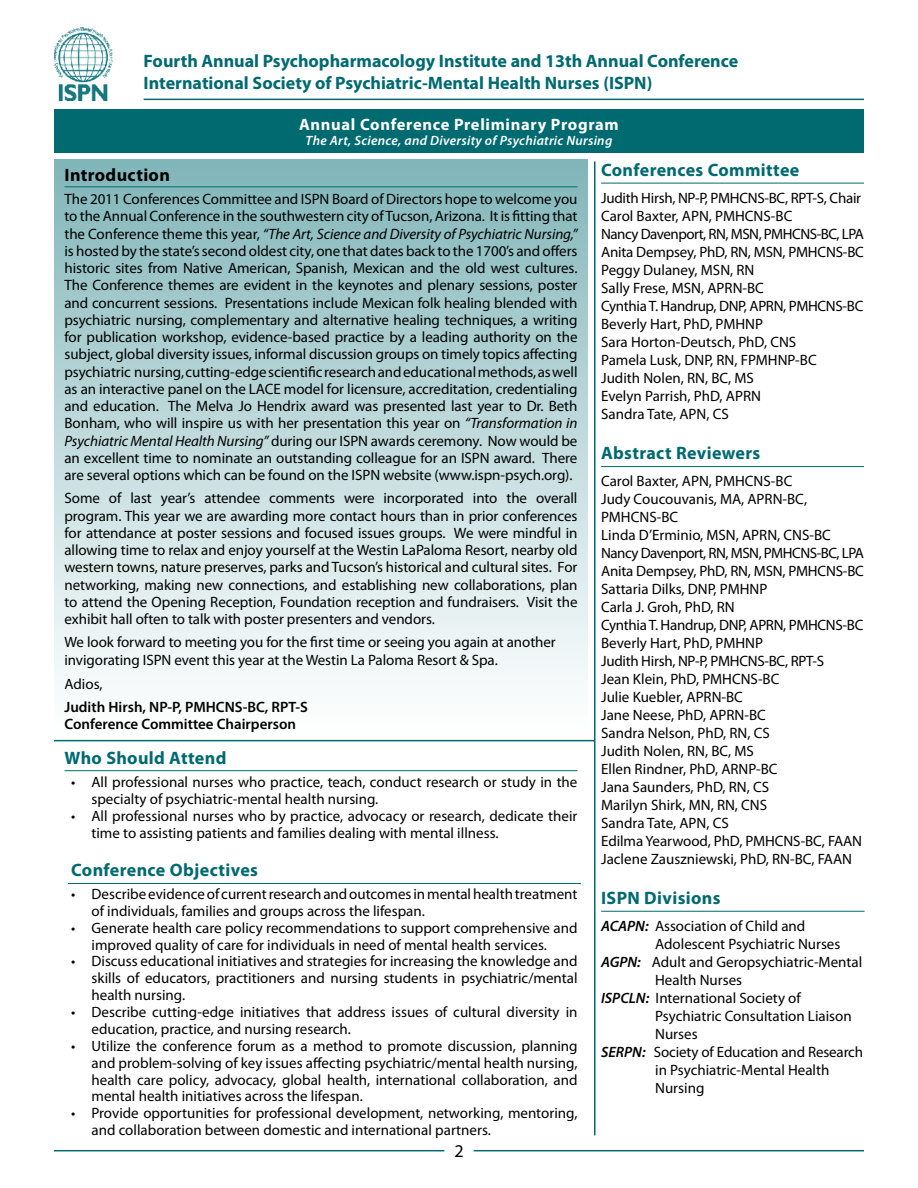
<style>
.page{position:relative;width:918px;height:1188px;background:#fff}
.page>*{position:absolute;margin:0;border:0;box-sizing:border-box;transform-origin:0 0}
.t1{font:700 18px/21.6px "Myriad Pro";color:#006a71}
.t2{font:700 18px "Myriad Pro";letter-spacing:.02em;color:#006a71}
.t3{font:700 18px "Myriad Pro";letter-spacing:.02em;color:#000}
.t4{font:18px "Myriad Pro";color:#000}
.t5{font:700 16.5px "Myriad Pro";letter-spacing:.04em;color:#fff}
.t6{font:15px/18px "Myriad Pro";color:#000}
.t7{font:600 15px/17.2px "Myriad Pro";color:#000}
.t8{font:italic 600 13.5px "Myriad Pro";letter-spacing:.02em;color:#fff}
.s1{font-style:italic}
.s2{font-weight:600;font-style:italic}
</style>
<div class="page">
<div style="left:54px;top:160px;width:534px;height:580px;background:linear-gradient(to bottom,#82b6ba,#fff)"></div>
<img style="left:54px;top:28px;width:59px;height:73px">
<hr style="left:144px;top:99px;width:720px;height:1px;background:#006a71">
<hr style="left:54px;top:1150px;width:390px;height:1px;background:#006a71">
<hr style="left:474px;top:1150px;width:390px;height:1px;background:#006a71">
<div style="left:54px;top:109px;width:810px;height:44px;background:#006a71"></div>
<hr style="left:64px;top:186px;width:514px;height:1px;background:#006a71">
<hr style="left:594px;top:161px;width:1px;height:974px;background:#006a71">
<hr style="left:54px;top:740px;width:541px;height:1px;background:#006a71">
<hr style="left:601px;top:183px;width:263px;height:1px;background:#006a71">
<hr style="left:601px;top:466px;width:263px;height:1px;background:#006a71">
<hr style="left:601px;top:911px;width:264px;height:1px;background:#006a71">
<hr style="left:64px;top:770px;width:514px;height:1px;background:#006a71">
<hr style="left:68px;top:883px;width:513px;height:1px;background:#006a71">
<p class="t1" style="left:144px;top:50px;width:596px">Fourth Annual Psychopharmacology Institute and 13th Annual Conference<br>International Society of Psychiatric-Mental Health Nurses (ISPN)</p>
<p class="t5" style="left:299px;top:113px;width:321px">Annual Conference Preliminary Program</p>
<p class="t8" style="left:306px;top:131px;width:308px">The Art, Science, and Diversity of Psychiatric Nursing</p>
<p class="t3" style="left:64px;top:163px;width:107px">Introduction</p>
<p class="t6" style="left:64px;top:190px;width:515px;line-height:17.2px;text-align:justify">The 2011 Conferences Committee and ISPN Board of Directors hope to welcome you to the Annual Conference in the southwestern city of Tucson, Arizona. It is fitting that the Conference theme this year, <span class="s1">“The Art, Science and Diversity of Psychiatric Nursing,” </span>is hosted by the state’s second oldest city, one that dates back to the 1700’s and offers historic sites from Native American, Spanish, Mexican and the old west cultures.<br>The Conference themes are evident in the keynotes and plenary sessions, poster and concurrent sessions. Presentations include Mexican folk healing blended with psychiatric nursing, complementary and alternative healing techniques, a writing for publication workshop, evidence-based practice by a leading authority on the subject, global diversity issues, informal discussion groups on timely topics affecting psychiatric nursing, cutting-edge scientific research and educational methods, as well as an interactive panel on the LACE model for licensure, accreditation, credentialing and education. The Melva Jo Hendrix award was presented last year to Dr. Beth Bonham, who will inspire us with her presentation this year on <span class="s1">“Transformation in Psychiatric Mental Health Nursing”</span> during our ISPN awards ceremony. Now would be an excellent time to nominate an outstanding colleague for an ISPN award. There are several options which can be found on the ISPN website (www.ispn-psych.org).</p>
<p class="t6" style="left:64px;top:489px;width:515px;line-height:17.2px;text-align:justify">Some of last year’s attendee comments were incorporated into the overall program. This year we are awarding more contact hours than in prior conferences for attendance at poster sessions and focused issues groups. We were mindful in allowing time to relax and enjoy yourself at the Westin LaPaloma Resort, nearby old western towns, nature preserves, parks and Tucson’s historical and cultural sites. For networking, making new connections, and establishing new collaborations, plan to attend the Opening Reception, Foundation reception and fundraisers. Visit the exhibit hall often to talk with poster presenters and vendors.</p>
<p class="t6" style="left:64px;top:633px;width:493px;line-height:17.2px">We look forward to meeting you for the first time or seeing you again at another invigorating ISPN event this year at the Westin La Paloma Resort &amp; Spa.</p>
<p class="t6" style="left:64px;top:674px;width:40px">Adios,</p>
<p class="t7" style="left:64px;top:698px;width:245px">Judith Hirsh, NP-P, PMHCNS-BC, RPT-S<br>Conference Committee Chairperson</p>
<p class="t2" style="left:64px;top:746px;width:163px">Who Should Attend</p>
<p class="t6" style="left:92px;top:773px;width:487px;line-height:16.8px;text-indent:-20px">• All professional nurses who practice, teach, conduct research or study in the specialty of psychiatric-mental health nursing.</p>
<p class="t6" style="left:92px;top:807px;width:487px;line-height:16.8px;text-indent:-20px">• All professional nurses who by practice, advocacy or research, dedicate their time to assisting patients and families dealing with mental illness.</p>
<p class="t2" style="left:71px;top:858px;width:188px">Conference Objectives</p>
<p class="t6" style="left:92px;top:885px;width:488px;line-height:16.8px;text-indent:-20px">• Describe evidence of current research and outcomes in mental health treatment of individuals, families and groups across the lifespan.</p>
<p class="t6" style="left:92px;top:919px;width:487px;line-height:16.8px;text-indent:-20px">• Generate health care policy recommendations to support comprehensive and improved quality of care for individuals in need of mental health services.</p>
<p class="t6" style="left:92px;top:953px;width:488px;line-height:16.8px;text-align:justify;text-indent:-20px">• Discuss educational initiatives and strategies for increasing the knowledge and skills of educators, practitioners and nursing students in psychiatric/mental health nursing.</p>
<p class="t6" style="left:92px;top:1003px;width:488px;line-height:16.8px;text-indent:-20px">• Describe cutting-edge initiatives that address issues of cultural diversity in education, practice, and nursing research.</p>
<p class="t6" style="left:92px;top:1037px;width:488px;line-height:16.8px;text-align:justify;text-indent:-20px">• Utilize the conference forum as a method to promote discussion, planning and problem-solving of key issues affecting psychiatric/mental health nursing, health care policy, advocacy, global health, international collaboration, and mental health initiatives across the lifespan.</p>
<p class="t6" style="left:92px;top:1105px;width:487px;line-height:16.8px;text-indent:-20px">• Provide opportunities for professional development, networking, mentoring, and collaboration between domestic and international partners.</p>
<p class="t4" style="left:454px;top:1140px;width:11px">2</p>
<p class="t2" style="left:601px;top:159px;width:200px">Conferences Committee</p>
<p class="t6" style="left:601px;top:189px;width:264px">Judith Hirsh, NP-P, PMHCNS-BC, RPT-S, Chair<br>Carol Baxter, APN, PMHCNS-BC<br>Nancy Davenport, RN, MSN, PMHCNS-BC, LPA<br>Anita Dempsey, PhD, RN, MSN, PMHCNS-BC<br>Peggy Dulaney, MSN, RN<br>Sally Frese, MSN, APRN-BC<br>Cynthia T. Handrup, DNP, APRN, PMHCNS-BC<br>Beverly Hart, PhD, PMHNP<br>Sara Horton-Deutsch, PhD, CNS<br>Pamela Lusk, DNP, RN, FPMHNP-BC<br>Judith Nolen, RN, BC, MS<br>Evelyn Parrish, PhD, APRN<br>Sandra Tate, APN, CS</p>
<p class="t2" style="left:601px;top:441px;width:161px">Abstract Reviewers</p>
<p class="t6" style="left:601px;top:472px;width:264px">Carol Baxter, APN, PMHCNS-BC<br>Judy Coucouvanis, MA, APRN-BC,<br>PMHCNS-BC<br>Linda D’Erminio, MSN, APRN, CNS-BC<br>Nancy Davenport, RN, MSN, PMHCNS-BC, LPA<br>Anita Dempsey, PhD, RN, MSN, PMHCNS-BC<br>Sattaria Dilks, DNP, PMHNP<br>Carla J. Groh, PhD, RN<br>Cynthia T. Handrup, DNP, APRN, PMHCNS-BC<br>Beverly Hart, PhD, PMHNP<br>Judith Hirsh, NP-P, PMHCNS-BC, RPT-S<br>Jean Klein, PhD, PMHCNS-BC<br>Julie Kuebler, APRN-BC<br>Jane Neese, PhD, APRN-BC<br>Sandra Nelson, PhD, RN, CS<br>Judith Nolen, RN, BC, MS<br>Ellen Rindner, PhD, ARNP-BC<br>Jana Saunders, PhD, RN, CS<br>Marilyn Shirk, MN, RN, CNS<br>Sandra Tate, APN, CS<br>Edilma Yearwood, PhD, PMHCNS-BC, FAAN<br>Jaclene Zauszniewski, PhD, RN-BC, FAAN</p>
<p class="t2" style="left:601px;top:886px;width:121px">ISPN Divisions</p>
<p class="t6" style="left:601px;top:916px;width:206px"><span class="s2">ACAPN:</span> Association of Child and</p>
<p class="t6" style="left:655px;top:934px;width:187px">Adolescent Psychiatric Nurses</p>
<p class="t6" style="left:601px;top:952px;width:263px"><span class="s2">AGPN:</span> Adult and Geropsychiatric-Mental</p>
<p class="t6" style="left:655px;top:970px;width:88px">Health Nurses</p>
<p class="t6" style="left:601px;top:988px;width:201px"><span class="s2">ISPCLN:</span> International Society of</p>
<p class="t6" style="left:655px;top:1006px;width:198px">Psychiatric Consultation Liaison</p>
<p class="t6" style="left:655px;top:1024px;width:44px">Nurses</p>
<p class="t6" style="left:601px;top:1042px;width:264px"><span class="s2">SERPN:</span> Society of Education and Research</p>
<p class="t6" style="left:655px;top:1060px;width:176px">in Psychiatric-Mental Health</p>
<p class="t6" style="left:655px;top:1078px;width:51px">Nursing</p>
</div>
